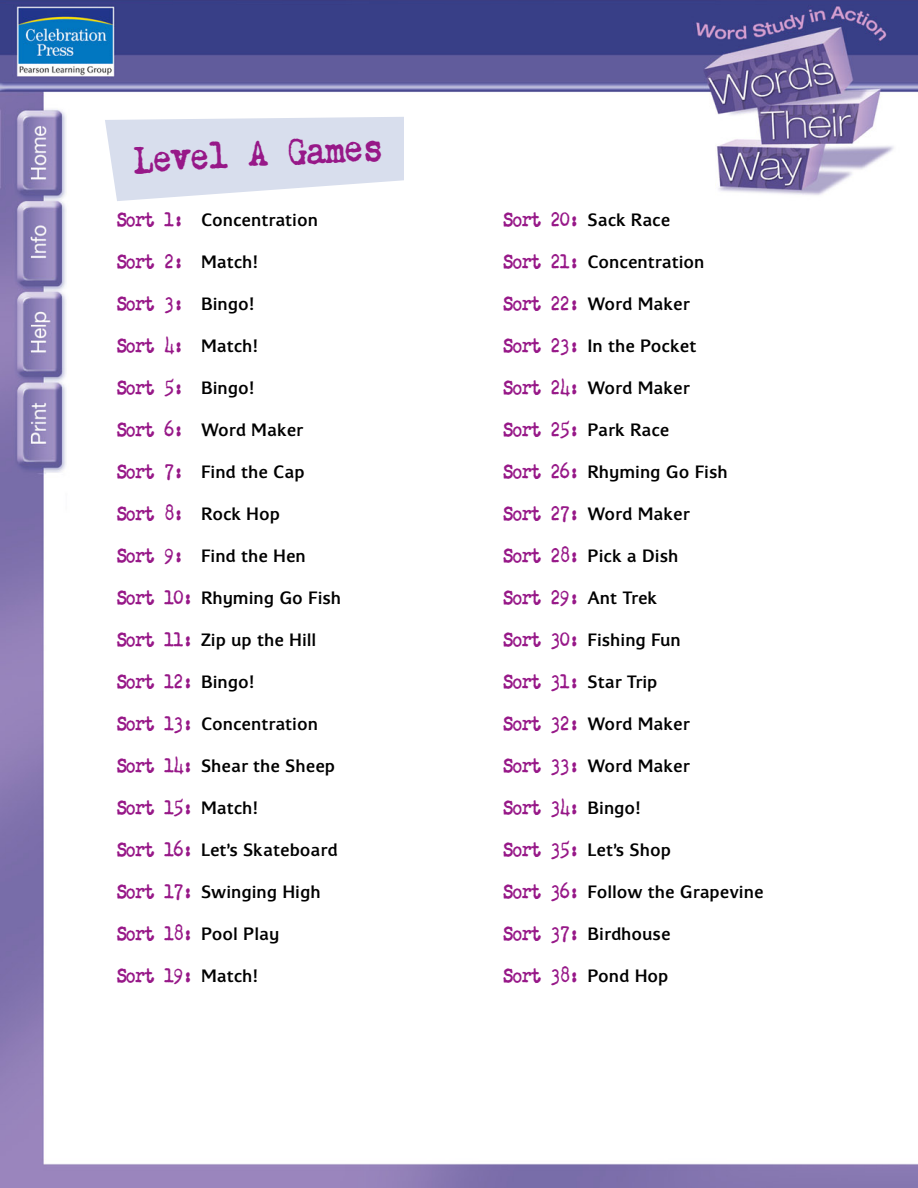
<style>
.page{position:relative;width:918px;height:1188px;background:#fff}
.page>*{position:absolute;margin:0;border:0;box-sizing:border-box;transform-origin:0 0}
.t1{font:500 34.5px "Chandler 42";color:#971888;scale:.9 1}
.t2{font:500 18.75px "Eurocrat";color:#000}
.t3{font:500 18px "Chandler 42";letter-spacing:-.03em;color:#971888;scale:.9 1}
.s1{font-family:"Chandler 42";font-size:18px;color:#971888}
.s2{font-family:"Eurocrat";font-size:18.75px;color:#000}
</style>
<div class="page">
<img style="left:0;top:0;width:918px;height:1188px">
<svg style="left:105px;top:114px;width:575px;height:87px;fill:#d8deed"></svg>
<div style="left:404px;top:105px;width:285px;height:84px;background:#fff"></div>
<h1 class="t1" style="left:134px;top:147px;width:277px;rotate:-3deg">Level A Games</h1>
<p class="t2" style="left:117px;top:214px;width:203px"><span class="s1">Sort 1:</span> Concentration</p>
<p class="t3" style="left:117px;top:255px;width:159px">Sort 2: <span class="s2">Match!</span></p>
<p class="t3" style="left:117px;top:297px;width:154px">Sort 3: <span class="s2">Bingo!</span></p>
<p class="t3" style="left:117px;top:339px;width:159px">Sort 4: <span class="s2">Match!</span></p>
<p class="t3" style="left:117px;top:381px;width:154px">Sort 5: <span class="s2">Bingo!</span></p>
<p class="t2" style="left:117px;top:424px;width:188px"><span class="s1">Sort 6:</span> Word Maker</p>
<p class="t2" style="left:117px;top:466px;width:189px"><span class="s1">Sort 7:</span> Find the Cap</p>
<p class="t2" style="left:117px;top:508px;width:165px"><span class="s1">Sort 8:</span> Rock Hop</p>
<p class="t2" style="left:117px;top:550px;width:190px"><span class="s1">Sort 9:</span> Find the Hen</p>
<p class="t2" style="left:117px;top:592px;width:226px"><span class="s1">Sort 10:</span> Rhyming Go Fish</p>
<p class="t2" style="left:117px;top:634px;width:201px"><span class="s1">Sort 11:</span> Zip up the Hill</p>
<p class="t3" style="left:117px;top:675px;width:154px">Sort 12: <span class="s2">Bingo!</span></p>
<p class="t2" style="left:117px;top:718px;width:203px"><span class="s1">Sort 13:</span> Concentration</p>
<p class="t2" style="left:117px;top:760px;width:220px"><span class="s1">Sort 14:</span> Shear the Sheep</p>
<p class="t3" style="left:117px;top:801px;width:159px">Sort 15: <span class="s2">Match!</span></p>
<p class="t2" style="left:117px;top:844px;width:222px"><span class="s1">Sort 16:</span> Let’s Skateboard</p>
<p class="t2" style="left:117px;top:886px;width:205px"><span class="s1">Sort 17:</span> Swinging High</p>
<p class="t2" style="left:117px;top:928px;width:164px"><span class="s1">Sort 18:</span> Pool Play</p>
<p class="t3" style="left:117px;top:969px;width:159px">Sort 19: <span class="s2">Match!</span></p>
<p class="t2" style="left:503px;top:214px;width:168px"><span class="s1">Sort 20:</span> Sack Race</p>
<p class="t2" style="left:503px;top:256px;width:203px"><span class="s1">Sort 21:</span> Concentration</p>
<p class="t2" style="left:503px;top:298px;width:188px"><span class="s1">Sort 22:</span> Word Maker</p>
<p class="t2" style="left:503px;top:340px;width:194px"><span class="s1">Sort 23:</span> In the Pocket</p>
<p class="t2" style="left:503px;top:382px;width:188px"><span class="s1">Sort 24:</span> Word Maker</p>
<p class="t2" style="left:503px;top:424px;width:167px"><span class="s1">Sort 25:</span> Park Race</p>
<p class="t2" style="left:503px;top:466px;width:226px"><span class="s1">Sort 26:</span> Rhyming Go Fish</p>
<p class="t2" style="left:503px;top:508px;width:188px"><span class="s1">Sort 27:</span> Word Maker</p>
<p class="t2" style="left:503px;top:550px;width:177px"><span class="s1">Sort 28:</span> Pick a Dish</p>
<p class="t3" style="left:503px;top:591px;width:172px">Sort 29: <span class="s2">Ant Trek</span></p>
<p class="t2" style="left:503px;top:634px;width:179px"><span class="s1">Sort 30:</span> Fishing Fun</p>
<p class="t2" style="left:503px;top:676px;width:156px"><span class="s1">Sort 31:</span> Star Trip</p>
<p class="t2" style="left:503px;top:718px;width:188px"><span class="s1">Sort 32:</span> Word Maker</p>
<p class="t2" style="left:503px;top:760px;width:188px"><span class="s1">Sort 33:</span> Word Maker</p>
<p class="t3" style="left:503px;top:801px;width:154px">Sort 34: <span class="s2">Bingo!</span></p>
<p class="t2" style="left:503px;top:844px;width:169px"><span class="s1">Sort 35:</span> Let’s Shop</p>
<p class="t2" style="left:503px;top:886px;width:262px"><span class="s1">Sort 36:</span> Follow the Grapevine</p>
<p class="t2" style="left:503px;top:928px;width:169px"><span class="s1">Sort 37:</span> Birdhouse</p>
<p class="t3" style="left:503px;top:969px;width:185px">Sort 38: <span class="s2">Pond Hop</span></p>
</div>
